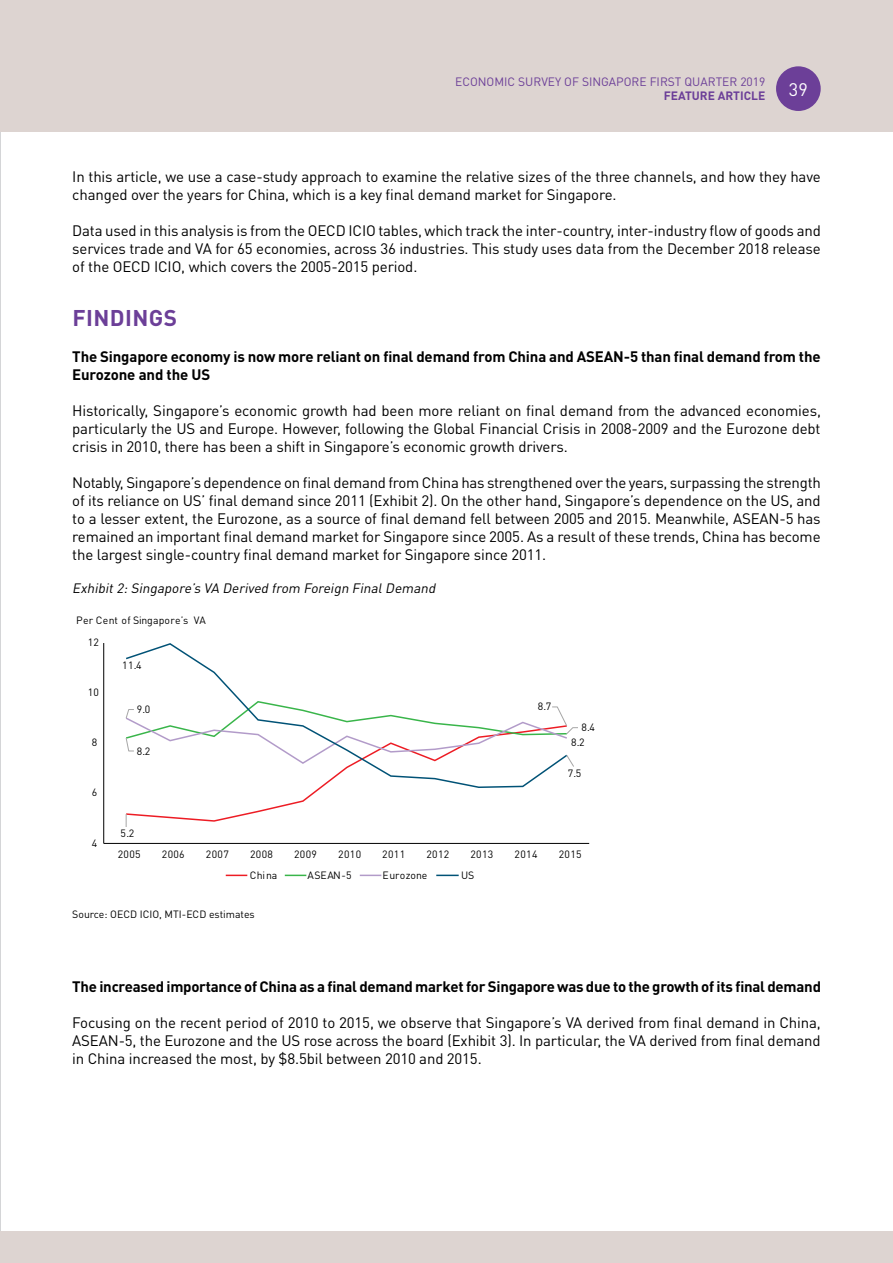
<style>
.page{position:relative;width:893px;height:1263px;background:#fff}
.page>*{position:absolute;margin:0;border:0;box-sizing:border-box;transform-origin:0 0}
.t1{font:700 22.5px "DIN Pro";letter-spacing:.02em;color:#6c3f98}
.t2{font:18px "DIN Pro";color:#fff}
.t3{font:15px/18px "DIN Pro";letter-spacing:-.01em;color:#000;text-align:justify}
.t4{font:700 15px/18px "DIN Pro";letter-spacing:-.015em;color:#000}
.t5{font:italic 13.5px "DIN Pro";color:#000}
.t6{font:12px "DIN Pro";color:#6c3f98}
.t7{font:700 12px "DIN Pro";color:#6c3f98}
.t8{font:10.5px "DIN Pro";letter-spacing:.03em;color:#000}
.t9{font:10.5px "DIN Pro";color:#000}
</style>
<div class="page">
<hr style="left:103px;top:643px;width:1px;height:200px;background:#000">
<hr style="left:104px;top:843px;width:485px;height:1px;background:#000">
<svg style="left:126px;top:643px;width:115px;height:57px"></svg>
<svg style="left:125px;top:700px;width:453px;height:127px"></svg>
<svg style="left:226px;top:875px;width:21px;height:1px"></svg>
<svg style="left:285px;top:875px;width:21px;height:1px"></svg>
<svg style="left:360px;top:875px;width:21px;height:1px"></svg>
<svg style="left:436px;top:875px;width:23px;height:1px"></svg>
<hr style="left:0;top:0;width:1px;height:1263px;background:#c7c8ca">
<div style="left:0;top:0;width:893px;height:132px;background:#ddd4d1"></div>
<div style="left:776px;top:66px;width:45px;height:45px;background:#6c3f98;border-radius:50%"></div>
<div style="left:0;top:1231px;width:893px;height:32px;background:#ddd4d1"></div>
<p class="t6" style="left:455px;top:74px;width:312px">ECONOMIC SURVEY OF SINGAPORE FIRST QUARTER 2019</p>
<p class="t7" style="left:664px;top:88px;width:103px">FEATURE ARTICLE</p>
<p class="t2" style="left:789px;top:77px;width:20px">39</p>
<p class="t2" style="left:789px;top:77px;width:11px">8</p>
<p class="t3" style="left:72px;top:167px;width:750px">In this article, we use a case-study approach to examine the relative sizes of the three channels, and how they have changed over the years for China, which is a key final demand market for Singapore.</p>
<p class="t3" style="left:72px;top:221px;width:750px">Data used in this analysis is from the OECD ICIO tables, which track the inter-country, inter-industry flow of goods and services trade and VA for 65 economies, across 36 industries. This study uses data from the December 2018 release of the OECD ICIO, which covers the 2005-2015 period.</p>
<h1 class="t1" style="left:72px;top:303px;width:106px">FINDINGS</h1>
<p class="t4" style="left:72px;top:347px;width:750px">The Singapore economy is now more reliant on final demand from China and ASEAN-5 than final demand from the<br>Eurozone and the US</p>
<p class="t3" style="left:72px;top:401px;width:750px">Historically, Singapore’s economic growth had been more reliant on final demand from the advanced economies, particularly the US and Europe. However, following the Global Financial Crisis in 2008-2009 and the Eurozone debt crisis in 2010, there has been a shift in Singapore’s economic growth drivers.</p>
<p class="t3" style="left:72px;top:473px;width:750px">Notably, Singapore’s dependence on final demand from China has strengthened over the years, surpassing the strength of its reliance on US’ final demand since 2011 (Exhibit 2). On the other hand, Singapore’s dependence on the US, and to a lesser extent, the Eurozone, as a source of final demand fell between 2005 and 2015. Meanwhile, ASEAN-5 has remained an important final demand market for Singapore since 2005. As a result of these trends, China has become the largest single-country final demand market for Singapore since 2011.</p>
<p class="t5" style="left:72px;top:579px;width:368px">Exhibit2:Singapore’s VA Derived from Foreign FinalDemand</p>
<p class="t8" style="left:76px;top:613px;width:131px">Per Cent of Singapore’s VA</p>
<p class="t8" style="left:88px;top:634px;width:13px">12</p>
<p class="t8" style="left:88px;top:685px;width:13px">10</p>
<p class="t8" style="left:92px;top:735px;width:7px">8</p>
<p class="t8" style="left:92px;top:785px;width:7px">6</p>
<p class="t8" style="left:92px;top:836px;width:7px">4</p>
<p class="t8" style="left:122px;top:658px;width:21px">11.4</p>
<p class="t8" style="left:137px;top:702px;width:15px">9.0</p>
<p class="t8" style="left:137px;top:743px;width:15px">8.2</p>
<p class="t8" style="left:121px;top:826px;width:15px">5.2</p>
<p class="t8" style="left:538px;top:699px;width:15px">8.7</p>
<p class="t8" style="left:581px;top:720px;width:15px">8.4</p>
<p class="t8" style="left:571px;top:735px;width:15px">8.2</p>
<p class="t8" style="left:568px;top:766px;width:15px">7.5</p>
<p class="t8" style="left:118px;top:847px;width:24px">2005</p>
<p class="t8" style="left:162px;top:847px;width:24px">2006</p>
<p class="t8" style="left:206px;top:847px;width:24px">2007</p>
<p class="t8" style="left:250px;top:847px;width:24px">2008</p>
<p class="t8" style="left:294px;top:847px;width:24px">2009</p>
<p class="t8" style="left:338px;top:847px;width:24px">2010</p>
<p class="t8" style="left:382px;top:847px;width:24px">2011</p>
<p class="t8" style="left:426px;top:847px;width:24px">2012</p>
<p class="t8" style="left:470px;top:847px;width:24px">2013</p>
<p class="t8" style="left:515px;top:847px;width:24px">2014</p>
<p class="t8" style="left:559px;top:847px;width:24px">2015</p>
<p class="t8" style="left:250px;top:868px;width:29px">China</p>
<p class="t8" style="left:308px;top:868px;width:45px">ASEAN-5</p>
<p class="t8" style="left:382px;top:868px;width:47px">Eurozone</p>
<p class="t8" style="left:461px;top:868px;width:15px">US</p>
<p class="t9" style="left:72px;top:907px;width:184px">Source: OECD ICIO, MTI-ECD estimates</p>
<p class="t4" style="left:72px;top:977px;width:750px">The increased importance of China as a final demand market for Singapore was due to the growth of its final demand</p>
<p class="t3" style="left:72px;top:1013px;width:750px">Focusing on the recent period of 2010 to 2015, we observe that Singapore’s VA derived from final demand in China, ASEAN-5, the Eurozone and the US rose across the board (Exhibit 3). In particular, the VA derived from final demand in China increased the most, by $8.5bil between 2010 and 2015.</p>
</div>
